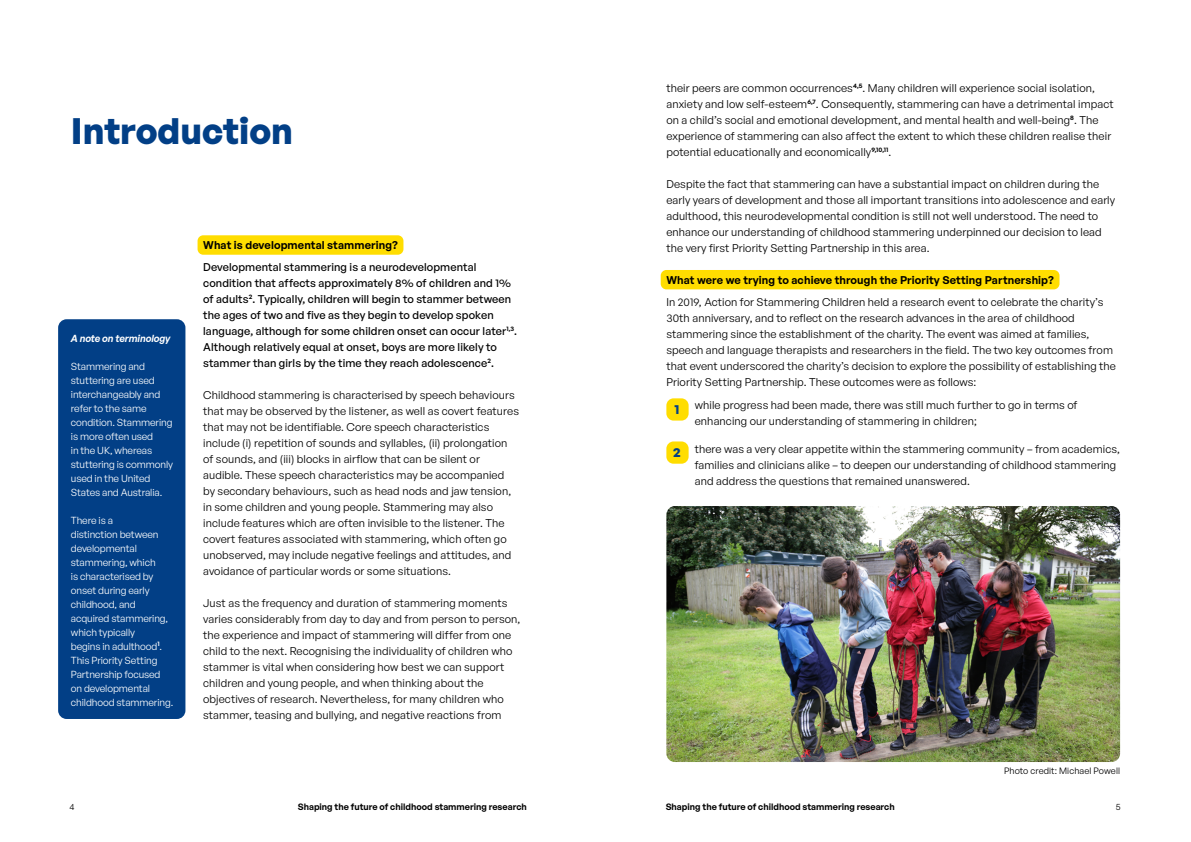
<style>
.page{position:relative;width:1191px;height:842px;background:#fff}
.page>*{position:absolute;margin:0;border:0;box-sizing:border-box;transform-origin:0 0}
.Sction_Title{font:700 36px "General Sans";color:#023f86}
.t1{font:700 13px "General Sans";color:#023f86}
.Body{font:11px/16px "General Sans";letter-spacing:.01em;color:#000}
.Body-2{font:500 11px/16px "General Sans";letter-spacing:.01em;color:#000}
.Body_Heading_-_Lemon{font:600 11px "General Sans";letter-spacing:.01em;color:#000}
.Body-3{font:10px/14px "General Sans";letter-spacing:-.01em;color:#fff}
.Body-4{font:italic 600 10px "General Sans";letter-spacing:-.01em;color:#fff}
.t2{font:600 9px "General Sans";color:#000}
.t3{font:9px "General Sans";letter-spacing:.01em;color:#000}
</style>
<div class="page">
<div style="left:58px;top:319px;width:127px;height:400px;background:#023f86;border-radius:9px"></div>
<div style="left:197px;top:235px;width:206px;height:20px;background:#fd0;border-radius:6px"></div>
<div style="left:660px;top:270px;width:399px;height:19px;background:#fd0;border-radius:6px"></div>
<div style="left:666px;top:398px;width:22px;height:23px;background:#fd0;border-radius:7px"></div>
<div style="left:666px;top:441px;width:22px;height:23px;background:#fd0;border-radius:7px"></div>
<img style="left:666px;top:506px;width:454px;height:256px">
<p class="Sction_Title" style="left:71px;top:108px;width:223px">Introduction</p>
<p class="Body-4" style="left:71px;top:332px;width:101px">A note on terminology</p>
<p class="Body-3" style="left:71px;top:359px;width:104px">Stammering and stuttering are used interchangeably and refer to the same condition. Stammering is more often used<br>in the UK, whereas stuttering is commonly used in the United<br>States and Australia.</p>
<p class="Body-3" style="left:71px;top:513px;width:104px">There is a<br>distinction between developmental stammering, which<br>is characterised by onset during early childhood, and acquired stammering, which typically<br>begins in adulthood<sup>1</sup>.<br>This Priority Setting<br>Partnership focused on developmental childhood stammering.</p>
<p class="Body_Heading_-_Lemon" style="left:203px;top:238px;width:196px">What is developmental stammering?</p>
<p class="Body-2" style="left:203px;top:259px;width:315px">Developmental stammering is a neurodevelopmental condition that affects approximately 8% of children and 1% of adults<sup>2</sup>. Typically, children will begin to stammer between the ages of two and five as they begin to develop spoken language, although for some children onset can occur later<sup>1,3</sup>.<br>Although relatively equal at onset, boys are more likely to stammer than girls by the time they reach adolescence<sup>2</sup>.</p>
<p class="Body" style="left:203px;top:387px;width:317px">Childhood stammering is characterised by speech behaviours that may be observed by the listener, as well as covert features that may not be identifiable. Core speech characteristics include (i) repetition of sounds and syllables, (ii) prolongation of sounds, and (iii) blocks in airflow that can be silent or audible. These speech characteristics may be accompanied<br>by secondary behaviours, such as head nods and jaw tension, in some children and young people. Stammering may also include features which are often invisible to the listener. The covert features associated with stammering, which often go unobserved, may include negative feelings and attitudes, and avoidance of particular words or some situations.</p>
<p class="Body" style="left:203px;top:595px;width:319px">Just as the frequency and duration of stammering moments varies considerably from day to day and from person to person, the experience and impact of stammering will differ from one child to the next. Recognising the individuality of children who stammer is vital when considering how best we can support children and young people, and when thinking about the objectives of research. Nevertheless, for many children who stammer, teasing and bullying, and negative reactions from</p>
<p class="Body" style="left:666px;top:80px;width:449px">their peers are common occurrences<sup>4,5</sup>. Many children will experience social isolation, anxiety and low self-esteem<sup>6,7</sup>. Consequently, stammering can have a detrimental impact on a child’s social and emotional development, and mental health and well-being<sup>8</sup>. The experience of stammering can also affect the extent to which these children realise their potential educationally and economically<sup>9,10,11</sup>.</p>
<p class="Body" style="left:666px;top:176px;width:450px">Despite the fact that stammering can have a substantial impact on children during the early years of development and those all important transitions into adolescence and early adulthood, this neurodevelopmental condition is still not well understood. The need to enhance our understanding of childhood stammering underpinned our decision to lead the very first Priority Setting Partnership in this area.</p>
<p class="Body_Heading_-_Lemon" style="left:666px;top:273px;width:389px">What were we trying to achieve through the Priority Setting Partnership?</p>
<p class="Body" style="left:666px;top:293px;width:451px">In 2019, Action for Stammering Children held a research event to celebrate the charity’s 30th anniversary, and to reflect on the research advances in the area of childhood stammering since the establishment of the charity. The event was aimed at families, speech and language therapists and researchers in the field. The two key outcomes from that event underscored the charity’s decision to explore the possibility of establishing the Priority Setting Partnership. These outcomes were as follows:</p>
<p class="t1" style="left:674px;top:401px;width:6px">1</p>
<p class="t1" style="left:673px;top:444px;width:9px">2</p>
<p class="Body" style="left:694px;top:397px;width:384px">while progress had been made, there was still much further to go in terms of enhancing our understanding of stammering in children;</p>
<p class="Body" style="left:694px;top:440px;width:427px">there was a very clear appetite within the stammering community – from academics, families and clinicians alike – to deepen our understanding of childhood stammering and address the questions that remained unanswered.</p>
<p class="t3" style="left:1004px;top:765px;width:118px">Photo credit: Michael Powell</p>
<p class="t3" style="left:69px;top:801px;width:7px">4</p>
<p class="t2" style="left:298px;top:801px;width:231px">Shaping the future of childhood stammering research</p>
<p class="t2" style="left:665px;top:801px;width:231px">Shaping the future of childhood stammering research</p>
<p class="t3" style="left:1116px;top:801px;width:6px">5</p>
</div>
